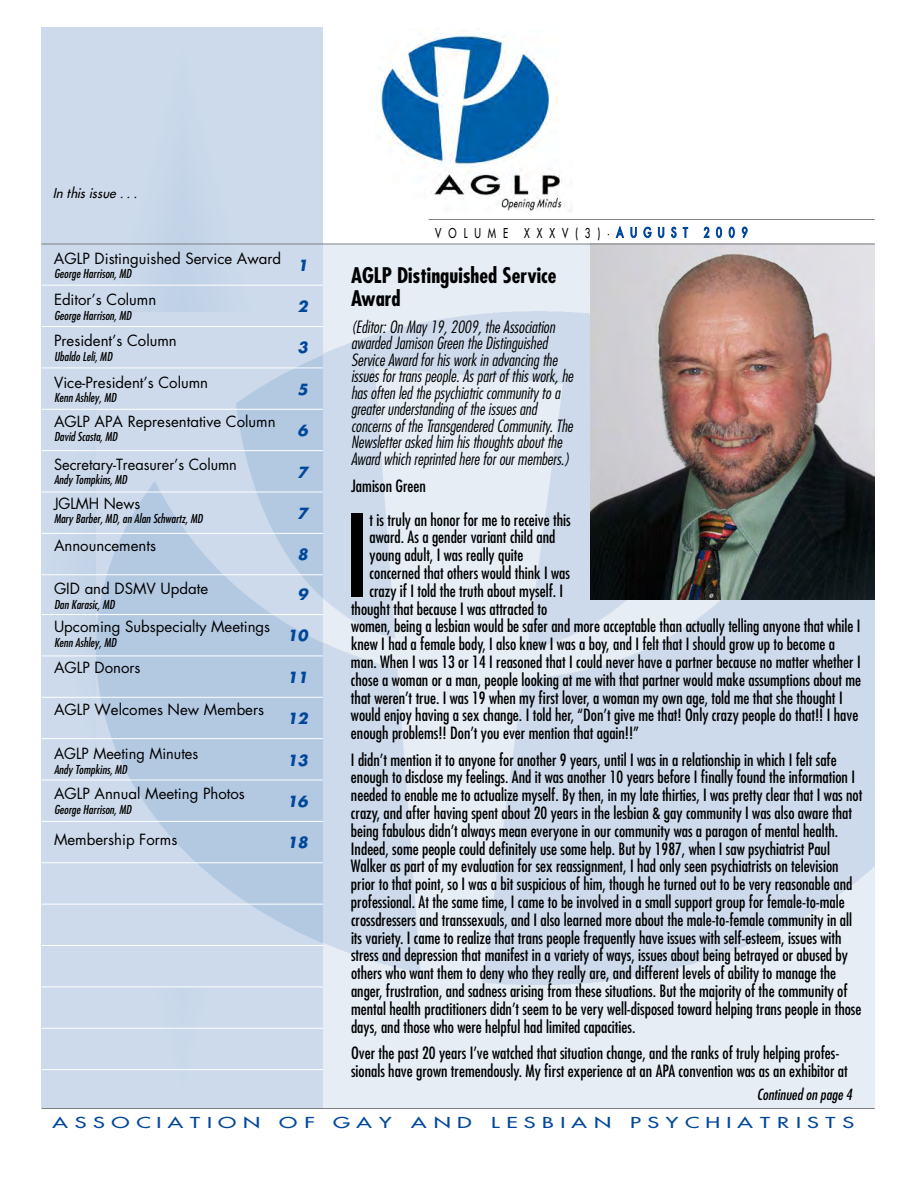
<style>
.page{position:relative;width:918px;height:1188px;background:#fff}
.page>*{position:absolute;margin:0;border:0;box-sizing:border-box;transform-origin:0 0}
.t1{font:condensed 110.85px "Futura";color:#000}
.t2{font:700 condensed 21px/22.6px "Futura";color:#000}
.t3{font:condensed 16.5px/17.9px "Futura";color:#000}
.t4{font:italic 300 condensed 16.5px/16.5px "Futura";color:#000}
.t5{font:15px "Futura";color:#000}
.t6{font:15px "Fusi Extended";letter-spacing:.49em;color:#00479a}
.t7{font:italic 700 15px "Futura";color:#00479a}
.t8{font:italic condensed 15px "Futura";color:#000}
.t9{font:13.5px "Fusi Condensed";letter-spacing:.475em;color:#000}
.t10{font:italic 13.5px "Fusi";color:#000}
.t11{font:italic condensed 12px "Futura";color:#000}
.s1{color:#00479a}
</style>
<div class="page">
<div style="left:41px;top:244px;width:834px;height:864px;background:#e6edf5"></div>
<img style="left:323px;top:312px;width:552px;height:673px">
<div style="left:41px;top:27px;width:282px;height:1081px;background:#ccdaeb"></div>
<div style="left:45px;top:46px;width:274px;height:1043px;background:#ccdaeb"></div>
<div style="left:50px;top:66px;width:264px;height:1003px;background:#ccdaeb"></div>
<div style="left:56px;top:86px;width:253px;height:963px;background:#ccdaeb"></div>
<div style="left:61px;top:106px;width:242px;height:922px;background:#ccdaeb"></div>
<div style="left:66px;top:126px;width:232px;height:883px;background:#ccdaeb"></div>
<div style="left:72px;top:146px;width:221px;height:843px;background:#ccdaeb"></div>
<div style="left:77px;top:166px;width:211px;height:803px;background:#ccdaeb"></div>
<div style="left:82px;top:186px;width:200px;height:763px;background:#ccdaeb"></div>
<div style="left:87px;top:206px;width:190px;height:723px;background:#ccdaeb"></div>
<svg style="left:93px;top:226px;width:179px;height:683px;background:#c8d7e8"></svg>
<div style="left:98px;top:246px;width:168px;height:67px;background:#cad9ea"></div>
<svg style="left:103px;top:266px;width:158px;height:47px;background:#c8d7e9"></svg>
<div style="left:108px;top:286px;width:148px;height:27px;background:#c6d6e8"></div>
<img style="left:97px;top:313px;width:226px;height:673px">
<hr style="left:41px;top:285px;width:282px;height:1px;background:#fff">
<img style="left:378px;top:28px;width:188px;height:192px">
<hr style="left:429px;top:219px;width:446px;height:1px;background:#808080">
<hr style="left:41px;top:450px;width:282px;height:1px;background:#fff">
<hr style="left:41px;top:409px;width:282px;height:1px;background:#fff">
<hr style="left:41px;top:492px;width:282px;height:1px;background:#fff">
<hr style="left:41px;top:614px;width:282px;height:1px;background:#fff">
<hr style="left:41px;top:656px;width:282px;height:1px;background:#fff">
<hr style="left:41px;top:697px;width:282px;height:1px;background:#fff">
<hr style="left:41px;top:738px;width:282px;height:1px;background:#fff">
<hr style="left:41px;top:780px;width:282px;height:1px;background:#fff">
<hr style="left:41px;top:821px;width:282px;height:1px;background:#fff">
<hr style="left:41px;top:862px;width:282px;height:1px;background:#fff">
<hr style="left:41px;top:326px;width:282px;height:1px;background:#fff">
<hr style="left:41px;top:368px;width:282px;height:1px;background:#fff">
<hr style="left:41px;top:533px;width:282px;height:1px;background:#fff">
<hr style="left:41px;top:1108px;width:834px;height:1px;background:#808080">
<hr style="left:41px;top:904px;width:282px;height:1px;background:#fff">
<hr style="left:41px;top:945px;width:282px;height:1px;background:#fff">
<hr style="left:41px;top:574px;width:282px;height:1px;background:#fff">
<hr style="left:41px;top:986px;width:282px;height:1px;background:#fff">
<hr style="left:41px;top:1028px;width:282px;height:1px;background:#fff">
<hr style="left:41px;top:1069px;width:282px;height:1px;background:#fff">
<img style="left:590px;top:245px;width:285px;height:354px">
<hr style="left:41px;top:244px;width:834px;height:1px;background:#808080">
<p class="t10" style="left:53px;top:185px;width:89px">In thisissue ...</p>
<p class="t5" style="left:54px;top:248px;width:229px">AGLP Distinguished Service Award</p>
<p class="t11" style="left:54px;top:266px;width:79px">George Harrison, MD</p>
<p class="t5" style="left:54px;top:289px;width:104px">Editor’s Column</p>
<p class="t11" style="left:54px;top:308px;width:79px">George Harrison, MD</p>
<p class="t5" style="left:54px;top:331px;width:124px">President’s Column</p>
<p class="t11" style="left:54px;top:349px;width:60px">Ubaldo Leli, MD</p>
<p class="t5" style="left:54px;top:372px;width:156px">Vice-President’s Column</p>
<p class="t11" style="left:54px;top:390px;width:64px">Kenn Ashley, MD</p>
<p class="t5" style="left:54px;top:411px;width:223px">AGLP APA Representative Column</p>
<p class="t11" style="left:54px;top:429px;width:65px">David Scasta, MD</p>
<p class="t5" style="left:54px;top:454px;width:184px">Secretary-Treasurer’s Column</p>
<p class="t11" style="left:54px;top:472px;width:75px">Andy Tompkins, MD</p>
<p class="t5" style="left:54px;top:493px;width:88px">JGLMH News</p>
<p class="t11" style="left:54px;top:511px;width:150px">Mary Barber, MD, an Alan Schwartz, MD</p>
<p class="t5" style="left:54px;top:535px;width:104px">Announcements</p>
<p class="t5" style="left:54px;top:578px;width:156px">GID and DSMV Update</p>
<p class="t11" style="left:54px;top:597px;width:62px">Dan Karasic, MD</p>
<p class="t5" style="left:54px;top:616px;width:218px">Upcoming Subspecialty Meetings</p>
<p class="t11" style="left:54px;top:635px;width:64px">Kenn Ashley, MD</p>
<p class="t5" style="left:54px;top:658px;width:88px">AGLP Donors</p>
<p class="t5" style="left:54px;top:699px;width:212px">AGLP Welcomes New Members</p>
<p class="t5" style="left:54px;top:744px;width:146px">AGLP Meeting Minutes</p>
<p class="t11" style="left:54px;top:762px;width:75px">Andy Tompkins, MD</p>
<p class="t5" style="left:54px;top:783px;width:192px">AGLP Annual Meeting Photos</p>
<p class="t11" style="left:54px;top:802px;width:79px">George Harrison, MD</p>
<p class="t7" style="left:298px;top:255px;width:12px">1</p>
<p class="t7" style="left:298px;top:296px;width:12px">2</p>
<p class="t7" style="left:298px;top:337px;width:12px">3</p>
<p class="t7" style="left:297px;top:379px;width:12px">5</p>
<p class="t7" style="left:298px;top:420px;width:12px">6</p>
<p class="t7" style="left:298px;top:461px;width:12px">7</p>
<p class="t7" style="left:298px;top:503px;width:12px">7</p>
<p class="t7" style="left:298px;top:544px;width:12px">8</p>
<p class="t7" style="left:298px;top:584px;width:12px">9</p>
<p class="t7" style="left:287px;top:625px;width:22px">10</p>
<p class="t7" style="left:287px;top:667px;width:22px">11</p>
<p class="t7" style="left:287px;top:708px;width:22px">12</p>
<p class="t7" style="left:287px;top:749px;width:22px">13</p>
<p class="t7" style="left:287px;top:791px;width:22px">16</p>
<p class="t5" style="left:54px;top:829px;width:125px">Membership Forms</p>
<p class="t7" style="left:287px;top:832px;width:22px">18</p>
<p class="t9" style="left:435px;top:225px;width:314px">VOLUME XXXV(3)•<span class="s1">AUGUST 2009</span></p>
<p class="t2" style="left:351px;top:264px;width:207px">AGLP Distinguished Service<br>Award</p>
<p class="t4" style="left:351px;top:318px;width:224px">(Editor: On May 19, 2009, the Association awarded Jamison Green the Distinguished Service Award for his work in advancing the issues for trans people. As part of this work, he has often led the psychiatric community to a greater understanding of the issues and concerns of the Transgendered Community. The Newsletter asked him his thoughts about the Award which reprinted here for our members.)</p>
<p class="t3" style="left:351px;top:477px;width:76px">Jamison Green</p>
<h1 class="t1" style="left:345px;top:486px;width:26px">I</h1>
<p class="t3" style="left:370px;top:510px;width:203px">t is truly an honor for me to receive this</p>
<p class="t3" style="left:370px;top:528px;width:187px">award. As a gender variant child and</p>
<p class="t3" style="left:370px;top:546px;width:155px">young adult, I was really quite</p>
<p class="t3" style="left:370px;top:564px;width:202px">concerned that others would think I was</p>
<p class="t3" style="left:370px;top:581px;width:195px">crazy if I told the truth about myself. I</p>
<p class="t3" style="left:351px;top:599px;width:198px">thought that because I was attracted to</p>
<p class="t3" style="left:351px;top:617px;width:511px">women, being a lesbian would be safer and more acceptable than actually telling anyone that while I</p>
<p class="t3" style="left:351px;top:635px;width:486px">knew I had a female body, I also knew I was a boy, and I felt that I should grow up to become a</p>
<p class="t3" style="left:351px;top:653px;width:511px">man. When I was 13 or 14 I reasoned that I could never have a partner because no matter whether I</p>
<p class="t3" style="left:351px;top:670px;width:512px">chose a woman or a man, people looking at me with that partner would make assumptions about me</p>
<p class="t3" style="left:351px;top:688px;width:493px">that weren’t true. I was 19 when my first lover, a woman my own age, told me that she thought I</p>
<p class="t3" style="left:351px;top:706px;width:509px">would enjoy having a sex change. I told her, “Don’t give me that! Only crazy people do that!! I have</p>
<p class="t3" style="left:351px;top:724px;width:289px">enough problems!! Don’t you ever mention that again!!”</p>
<p class="t3" style="left:351px;top:750px;width:513px">I didn’t mention it to anyone for another 9 years, until I was in a relationship in which I felt safe enough to disclose my feelings. And it was another 10 years before I finally found the information I needed to enable me to actualize myself. By then, in my late thirties, I was pretty clear that I was not crazy, and after having spent about 20 years in the lesbian &amp; gay community I was also aware that being fabulous didn’t always mean everyone in our community was a paragon of mental health.<br>Indeed, some people could definitely use some help. But by 1987, when I saw psychiatrist Paul Walker as part of my evaluation for sex reassignment, I had only seen psychiatrists on television prior to that point, so I was a bit suspicious of him, though he turned out to be very reasonable and professional. At the same time, I came to be involved in a small support group for female-to-male crossdressers and transsexuals, and I also learned more about the male-to-female community in all its variety. I came to realize that trans people frequently have issues with self-esteem, issues with stress and depression that manifest in a variety of ways, issues about being betrayed or abused by others who want them to deny who they really are, and different levels of ability to manage the anger, frustration, and sadness arising from these situations. But the majority of the community of mental health practitioners didn’t seem to be very well-disposed toward helping trans people in those days, and those who were helpful had limited capacities.</p>
<p class="t3" style="left:351px;top:1044px;width:498px">Over the past 20 years I’ve watched that situation change, and the ranks of truly helping profes&shy;sionals have grown tremendously. My first experience at an APA convention was as an exhibitor at</p>
<p class="t8" style="left:757px;top:1085px;width:97px">Continued on page 4</p>
<p class="t6" style="left:52px;top:1114px;width:209px">ASSOCIATION</p>
<p class="t6" style="left:279px;top:1114px;width:36px">O F</p>
<p class="t6" style="left:333px;top:1114px;width:60px">GAY</p>
<p class="t6" style="left:411px;top:1114px;width:61px">AND</p>
<p class="t6" style="left:491px;top:1114px;width:121px">LESBIAN</p>
<p class="t6" style="left:630px;top:1114px;width:225px">PSYCHIATRISTS</p>
</div>
